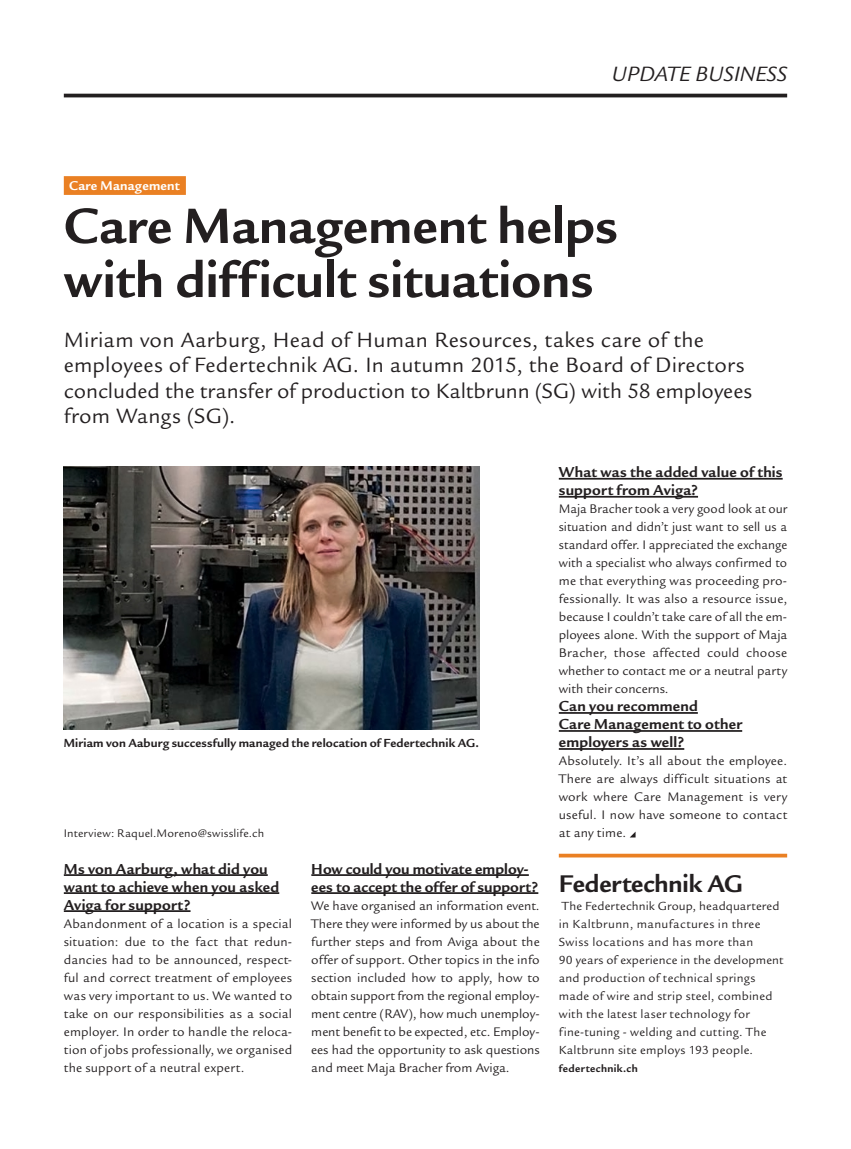
<style>
.page{position:relative;width:851px;height:1149px;background:#fff}
.page>*{position:absolute;margin:0;border:0;box-sizing:border-box;transform-origin:0 0}
.Headline_38pt{font:700 54px/54px "Legacy Sans ITC Pro";color:#231f20}
.Lauftext_ohne_Einzug{font:700 26.25px "Legacy Sans ITC Pro";color:#231f20}
.Lead_15pt{font:22.5px/25.5px "Legacy Sans ITC Pro";letter-spacing:.01em;color:#231f20}
.t1{font:italic 22.5px "Legacy Sans ITC Pro";letter-spacing:.01em;color:#231f20}
.Interview_Frage_11pt{font:700 15.75px/18px "Legacy Sans ITC Pro";letter-spacing:.01em;color:#231f20}
.Titel_unterstrichen{font:700 13.8px "Legacy Sans ITC Pro";letter-spacing:.015em;color:#fff}
.Lauftext_ohne_Einzug-2{font:13.5px/18px "Legacy Sans ITC Pro";color:#231f20;text-align:justify}
.Lauftext{font:12.75px/18px "Legacy Sans ITC Pro";letter-spacing:.02em;color:#231f20}
.Standpunkt_Lauftext{font:700 12.75px "Legacy Sans ITC Pro";letter-spacing:.01em;color:#231f20}
.Autor_8pt{font:12px "Legacy Sans ITC Pro";letter-spacing:.015em;color:#231f20}
.Lauftext-2{font:700 11.25px "Legacy Sans ITC Pro";letter-spacing:.04em;color:#231f20}
</style>
<div class="page">
<div style="left:64px;top:176px;width:122px;height:19px;background:#ea8023"></div>
<hr style="left:64px;top:873px;width:204px;height:2px;background:#231f20">
<hr style="left:64px;top:891px;width:215px;height:2px;background:#231f20">
<hr style="left:64px;top:909px;width:126px;height:2px;background:#231f20">
<hr style="left:311px;top:873px;width:217px;height:2px;background:#231f20">
<hr style="left:311px;top:891px;width:227px;height:2px;background:#231f20">
<hr style="left:558px;top:477px;width:224px;height:2px;background:#231f20">
<hr style="left:558px;top:495px;width:140px;height:2px;background:#231f20">
<hr style="left:558px;top:711px;width:139px;height:2px;background:#231f20">
<hr style="left:558px;top:729px;width:184px;height:2px;background:#231f20">
<hr style="left:558px;top:747px;width:126px;height:2px;background:#231f20">
<svg style="left:630px;top:832px;width:5px;height:5px"></svg>
<img style="left:64px;top:466px;width:415px;height:263px">
<hr style="left:64px;top:94px;width:723px;height:3px;background:#231f20">
<svg style="left:558px;top:853px;width:229px;height:4px"></svg>
<p class="t1" style="left:611px;top:61px;width:177px">UPDATE BUSINESS</p>
<p class="Titel_unterstrichen" style="left:69px;top:177px;width:112px">Care Management</p>
<p class="Headline_38pt" style="left:64px;top:199px;width:555px">Care Management helps with difficult situations</p>
<p class="Lead_15pt" style="left:64px;top:327px;width:689px">Miriam von Aarburg, Head of Human Resources, takes care of the employees of Federtechnik AG. In autumn 2015, the Board of Directors concluded the transfer of production to Kaltbrunn (SG) with 58 employees from Wangs (SG).</p>
<p class="Standpunkt_Lauftext" style="left:64px;top:735px;width:416px">Miriam von Aaburg successfully managed the relocation of Federtechnik AG.</p>
<p class="Autor_8pt" style="left:64px;top:826px;width:202px">Interview: Raquel.Moreno@swisslife.ch</p>
<p class="Interview_Frage_11pt" style="left:64px;top:859px;width:217px">Ms von Aarburg, what did you want to achieve when you asked<br>Aviga for support?</p>
<p class="Lauftext_ohne_Einzug-2" style="left:64px;top:914px;width:230px">Abandonment of a location is a special situation: due to the fact that redun&shy;dancies had to be announced, respect&shy;ful and correct treatment of employees was very important to us. We wanted to take on our responsibilities as a social employer. In order to handle the reloca&shy;tion of jobs professionally, we organised the support of a neutral expert.</p>
<p class="Interview_Frage_11pt" style="left:311px;top:859px;width:228px">How could you motivate employ&shy;ees to accept the offer of support?</p>
<p class="Lauftext_ohne_Einzug-2" style="left:311px;top:896px;width:230px">We have organised an information event.</p>
<p class="Lauftext_ohne_Einzug-2" style="left:311px;top:914px;width:230px">There they were informed by us about the</p>
<p class="Lauftext_ohne_Einzug-2" style="left:311px;top:932px;width:230px">further steps and from Aviga about the offer of support. Other topics in the info section included how to apply, how to obtain support from the regional employ&shy;ment centre (RAV), how much unemploy&shy;ment benefit to be expected, etc. Employ&shy;ees had the opportunity to ask questions and meet Maja Bracher from Aviga.</p>
<p class="Interview_Frage_11pt" style="left:558px;top:463px;width:225px">What was the added value of this support from Aviga?</p>
<p class="Lauftext_ohne_Einzug-2" style="left:558px;top:500px;width:230px">Maja Bracher took a very good look at our situation and didn’t just want to sell us a standard offer. I appreciated the exchange with a specialist who always confirmed to me that everything was proceeding pro&shy;fessionally. It was also a resource issue, because I couldn’t take care of all the em&shy;ployees alone. With the support of Maja Bracher, those affected could choose whether to contact me or a neutral party with their concerns.</p>
<p class="Interview_Frage_11pt" style="left:558px;top:697px;width:185px">Can you recommend<br>Care Management to other employers as well?</p>
<p class="Lauftext_ohne_Einzug-2" style="left:558px;top:752px;width:230px">Absolutely. It’s all about the employee.<br>There are always difficult situations at work where Care Management is very useful. I now have someone to contact at any time.</p>
<p class="Lauftext_ohne_Einzug" style="left:558px;top:867px;width:186px">Federtechnik AG</p>
<p class="Lauftext" style="left:558px;top:896px;width:226px">The Federtechnik Group, headquartered in Kaltbrunn, manufactures in three Swiss locations and has more than<br>90 years of experience in the development and production of technical springs made of wire and strip steel, combined with the latest laser technology for fine-tuning - welding and cutting. The Kaltbrunn site employs 193 people.</p>
<p class="Lauftext-2" style="left:558px;top:1061px;width:81px">federtechnik.ch</p>
</div>
